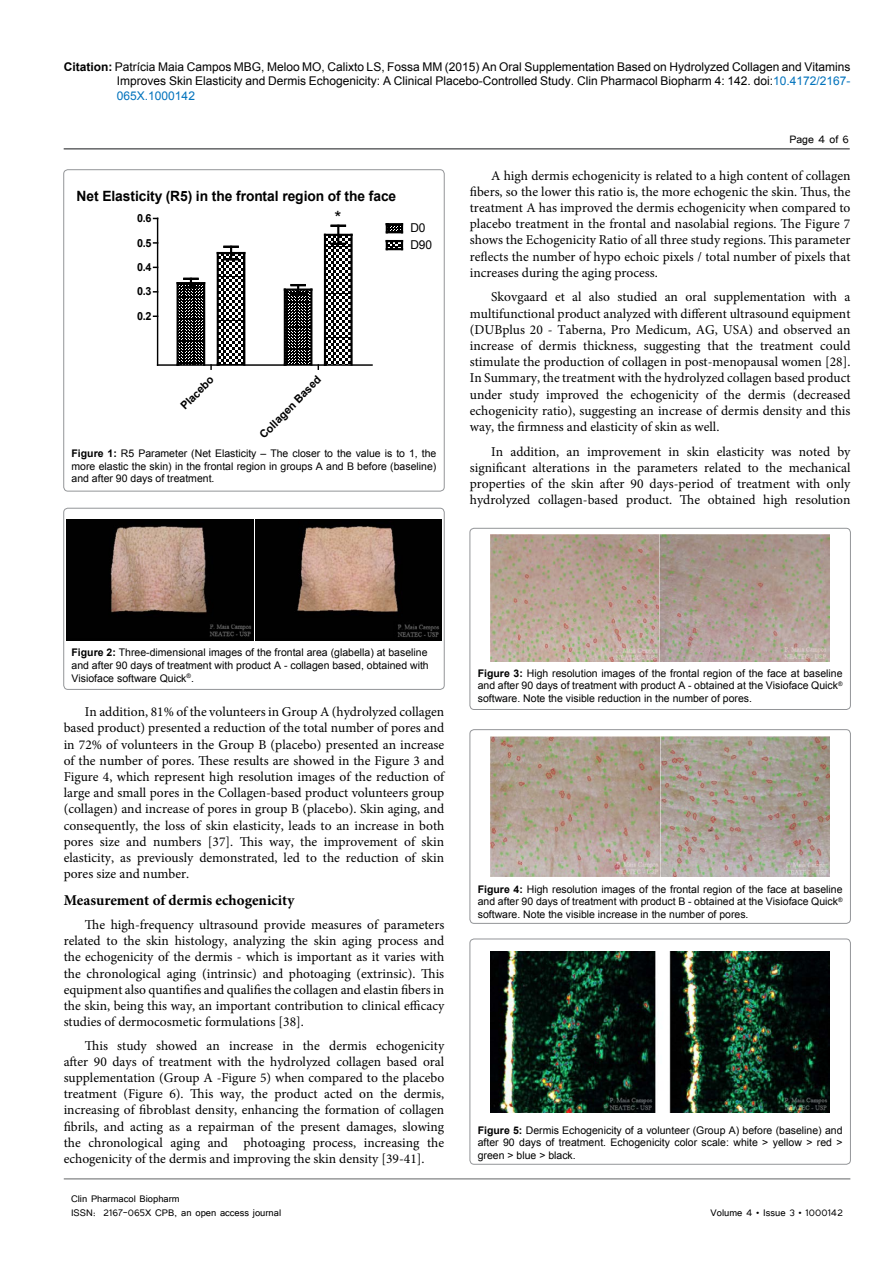
<style>
.page{position:relative;width:893px;height:1263px;background:#fff}
.page>*{position:absolute;margin:0;border:0;box-sizing:border-box;transform-origin:0 0}
.t1{font:18.3px "Arial";color:#000}
.t2{font:700 15px "Minion Pro";color:#000}
.t3{font:700 14.25px "Arial";letter-spacing:-.005em;color:#000}
.t4{font:13.5px/16.2px "Minion Pro";color:#000;text-align:justify}
.t5{font:13.5px "Tunga";color:#000}
.t6{font:12.15px/16.8px "Arial";color:#000}
.t7{font:12px/14.4px "Arial";color:#000;text-align:justify}
.t8{font:12px/14.4px "Tunga";color:#000}
.t9{font:700 11.1px "Arial";color:#000}
.t10{font:700 10.95px "Arial";color:#000}
.t11{font:10.5px/12.6px "Arial";color:#000;text-align:justify}
.s1{font-weight:700}
.s2{color:#0072bc}
</style>
<div class="page">
<hr style="left:64px;top:148px;width:786px;height:2px;background:#636466">
<hr style="left:64px;top:1179px;width:786px;height:1px;background:#636466">
<div style="left:64px;top:170px;width:380px;height:321px;border:1px solid #939598;border-radius:4px"></div>
<hr style="left:177px;top:283px;width:2px;height:82px;background:#000">
<hr style="left:203px;top:283px;width:2px;height:82px;background:#000">
<svg style="left:178px;top:278px;width:26px;height:86px"></svg>
<hr style="left:284px;top:290px;width:2px;height:75px;background:#000">
<svg style="left:285px;top:284px;width:27px;height:80px"></svg>
<hr style="left:217px;top:253px;width:2px;height:112px;background:#000">
<hr style="left:243px;top:253px;width:2px;height:112px;background:#000">
<svg style="left:218px;top:246px;width:26px;height:118px"></svg>
<hr style="left:324px;top:235px;width:2px;height:130px;background:#000">
<hr style="left:350px;top:235px;width:3px;height:130px;background:#000">
<svg style="left:325px;top:225px;width:27px;height:139px"></svg>
<hr style="left:158px;top:364px;width:214px;height:2px;background:#000">
<hr style="left:157px;top:218px;width:1px;height:147px;background:#000">
<svg style="left:386px;top:223px;width:17px;height:10px"></svg>
<svg style="left:386px;top:240px;width:17px;height:10px"></svg>
<div style="left:64px;top:508px;width:380px;height:181px;border:1px solid #939598;border-radius:4px"></div>
<img style="left:66px;top:520px;width:187px;height:120px">
<img style="left:256px;top:520px;width:186px;height:120px">
<div style="left:470px;top:528px;width:380px;height:181px;border:1px solid #939598;border-radius:4px"></div>
<img style="left:491px;top:535px;width:339px;height:127px">
<div style="left:470px;top:730px;width:380px;height:193px;border:1px solid #939598;border-radius:4px"></div>
<img style="left:491px;top:736px;width:339px;height:140px">
<div style="left:470px;top:939px;width:380px;height:225px;border:1px solid #939598;border-radius:4px"></div>
<img style="left:491px;top:951px;width:338px;height:161px">
<p class="t7" style="left:117px;top:60px;width:735px;text-indent:-53px"><span class="s1">Citation:</span> Patrícia Maia Campos MBG, Meloo MO, Calixto LS, Fossa MM (2015) An Oral Supplementation Based on Hydrolyzed Collagen and Vitamins Improves Skin Elasticity and Dermis Echogenicity: A Clinical Placebo-Controlled Study. Clin Pharmacol Biopharm 4: 142. doi:<span class="s2">10.4172/2167- 065X.1000142</span></p>
<p class="t5" style="left:789px;top:131px;width:61px">Page 4 of 6</p>
<p class="t3" style="left:76px;top:187px;width:321px">Net Elasticity (R5) in the frontal region of the face</p>
<p class="t9" style="left:137px;top:211px;width:16px">0.6</p>
<p class="t9" style="left:137px;top:235px;width:16px">0.5</p>
<p class="t9" style="left:137px;top:260px;width:16px">0.4</p>
<p class="t9" style="left:137px;top:284px;width:16px">0.3</p>
<p class="t9" style="left:137px;top:309px;width:16px">0.2</p>
<h1 class="t1" style="left:334px;top:205px;width:8px">*</h1>
<p class="t6" style="left:411px;top:220px;width:23px">D0<br>D90</p>
<p class="t10" style="left:177px;top:403px;width:44px;rotate:-46deg">Placebo</p>
<p class="t10" style="left:256px;top:432px;width:84px;rotate:-46deg">Collagen Based</p>
<p class="t11" style="left:72px;top:447px;width:366px"><span class="s1">Figure 1:</span> R5 Parameter (Net Elasticity – The closer to the value is to 1, the more elastic the skin) in the frontal region in groups A and B before (baseline) and after 90 days of treatment.</p>
<p class="t4" style="left:470px;top:167px;width:382px;text-indent:21px">A high dermis echogenicity is related to a high content of collagen fibers, so the lower this ratio is, the more echogenic the skin. Thus, the treatment A has improved the dermis echogenicity when compared to placebo treatment in the frontal and nasolabial regions. The Figure 7 shows the Echogenicity Ratio of all three study regions. This parameter reflects the number of hypo echoic pixels / total number of pixels that increases during the aging process.</p>
<p class="t4" style="left:470px;top:289px;width:382px;text-indent:21px">Skovgaard et al also studied an oral supplementation with a multifunctional product analyzed with different ultrasound equipment (DUBplus 20 - Taberna, Pro Medicum, AG, USA) and observed an increase of dermis thickness, suggesting that the treatment could stimulate the production of collagen in post-menopausal women [28].<br>In Summary, the treatment with the hydrolyzed collagen based product under study improved the echogenicity of the dermis (decreased echogenicity ratio), suggesting an increase of dermis density and this way, the firmness and elasticity of skin as well.</p>
<p class="t4" style="left:470px;top:443px;width:382px;text-indent:21px">In addition, an improvement in skin elasticity was noted by significant alterations in the parameters related to the mechanical properties of the skin after 90 days-period of treatment with only hydrolyzed collagen-based product. The obtained high resolution</p>
<p class="t11" style="left:72px;top:647px;width:359px"><span class="s1">Figure 2:</span> Three-dimensional images of the frontal area (glabella) at baseline and after 90 days of treatment with product A - collagen based, obtained with Visioface software Quick<sup>®</sup>.</p>
<p class="t4" style="left:64px;top:704px;width:382px;text-indent:21px">In addition, 81% of the volunteers in Group A (hydrolyzed collagen based product) presented a reduction of the total number of pores and in 72% of volunteers in the Group B (placebo) presented an increase of the number of pores. These results are showed in the Figure 3 and Figure 4, which represent high resolution images of the reduction of large and small pores in the Collagen-based product volunteers group (collagen) and increase of pores in group B (placebo). Skin aging, and consequently, the loss of skin elasticity, leads to an increase in both pores size and numbers [37]. This way, the improvement of skin elasticity, as previously demonstrated, led to the reduction of skin pores size and number.</p>
<p class="t2" style="left:64px;top:889px;width:232px">Measurement of dermis echogenicity</p>
<p class="t4" style="left:64px;top:917px;width:382px;text-indent:21px">The high-frequency ultrasound provide measures of parameters related to the skin histology, analyzing the skin aging process and the echogenicity of the dermis - which is important as it varies with the chronological aging (intrinsic) and photoaging (extrinsic). This equipment also quantifies and qualifies the collagen and elastin fibers in the skin, being this way, an important contribution to clinical efficacy studies of dermocosmetic formulations [38].</p>
<p class="t4" style="left:64px;top:1038px;width:382px;text-indent:21px">This study showed an increase in the dermis echogenicity after 90 days of treatment with the hydrolyzed collagen based oral supplementation (Group A -Figure 5) when compared to the placebo treatment (Figure 6). This way, the product acted on the dermis, increasing of fibroblast density, enhancing the formation of collagen fibrils, and acting as a repairman of the present damages, slowing the chronological aging and photoaging process, increasing the echogenicity of the dermis and improving the skin density [39-41].</p>
<p class="t8" style="left:71px;top:1190px;width:212px">Clin Pharmacol Biopharm<br>ISSN: 2167-065X CPB, an open access journal</p>
<p class="t11" style="left:478px;top:667px;width:366px"><span class="s1">Figure 3:</span> High resolution images of the frontal region of the face at baseline and after 90 days of treatment with product A - obtained at the Visioface Quick<sup>® </sup>software. Note the visible reduction in the number of pores.</p>
<p class="t11" style="left:478px;top:883px;width:366px"><span class="s1">Figure 4:</span> High resolution images of the frontal region of the face at baseline and after 90 days of treatment with product B - obtained at the Visioface Quick<sup>® </sup>software. Note the visible increase in the number of pores.</p>
<p class="t11" style="left:478px;top:1124px;width:366px"><span class="s1">Figure 5:</span> Dermis Echogenicity of a volunteer (Group A) before (baseline) and after 90 days of treatment. Echogenicity color scale: white &gt; yellow &gt; red &gt; green &gt; blue &gt; black.</p>
<p class="t8" style="left:711px;top:1204px;width:134px">Volume 4 • Issue 3 • 1000142</p>
</div>
